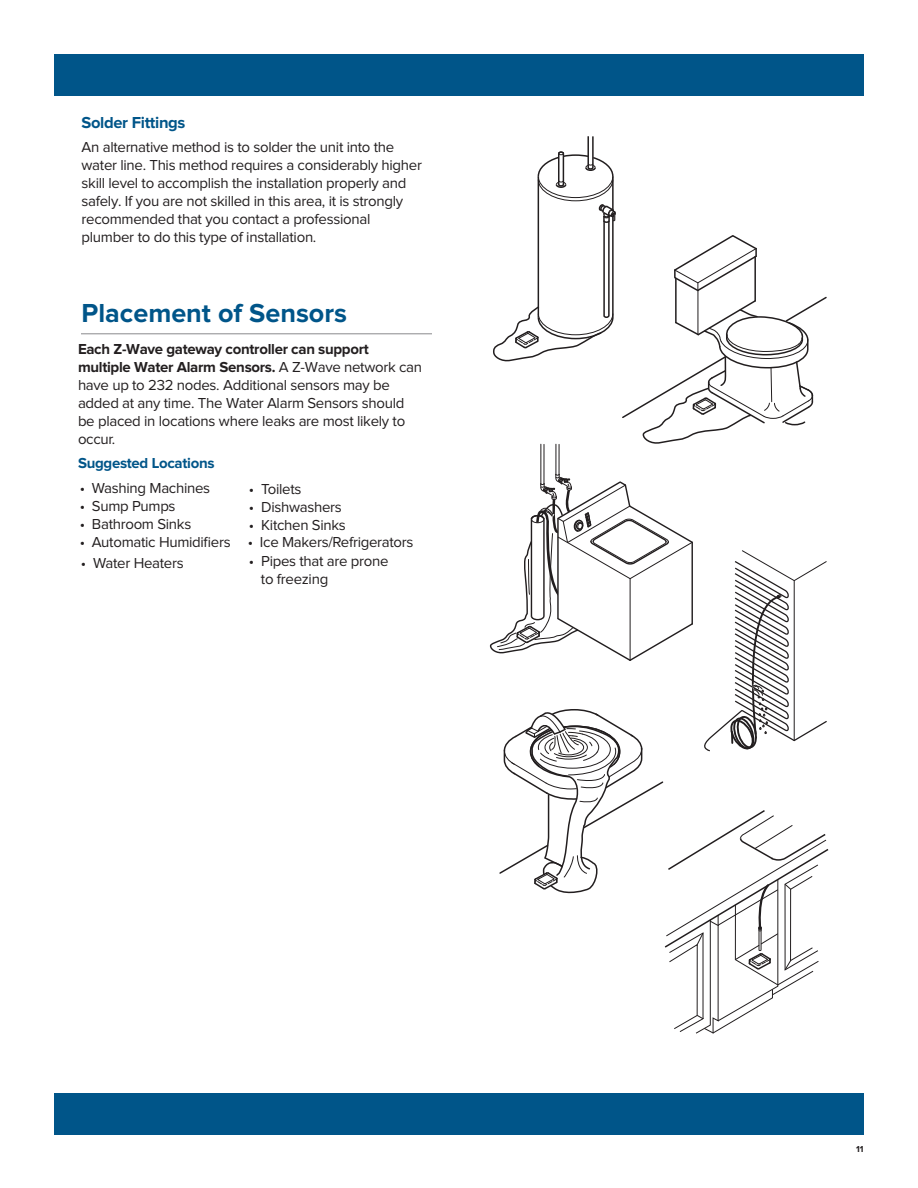
<style>
.page{position:relative;width:918px;height:1188px;background:#fff}
.page>*{position:absolute;margin:0;border:0;box-sizing:border-box;transform-origin:0 0}
.t1{font:700 27px "Proxima Nova";color:#005589}
.t2{font:700 16.5px "Proxima Nova";letter-spacing:-.02em;color:#005589}
.t3{font:15px/18px "Proxima Nova";letter-spacing:-.02em;color:#231f20}
.t4{font:700 15px "Proxima Nova";letter-spacing:-.02em;color:#005589}
.t5{font:700 9px "Proxima Nova";color:#231f20}
.s1{font-weight:700}
</style>
<div class="page">
<hr style="left:81px;top:333px;width:351px;height:1px;background:#898a8d">
<div style="left:54px;top:54px;width:810px;height:41px;background:#005589"></div>
<div style="left:54px;top:1093px;width:810px;height:41px;background:#005589"></div>
<svg style="left:493px;top:136px;width:334px;height:309px"></svg>
<hr style="left:540px;top:444px;width:1px;height:40px;background:#221e1f">
<hr style="left:543px;top:444px;width:2px;height:40px;background:#221e1f">
<hr style="left:555px;top:444px;width:1px;height:31px;background:#221e1f">
<hr style="left:559px;top:444px;width:1px;height:31px;background:#221e1f">
<svg style="left:490px;top:473px;width:340px;height:662px"></svg>
<p class="t2" style="left:82px;top:118px;width:105px">Solder Fittings</p>
<p class="t3" style="left:82px;top:140px;width:342px">An alternative method is to solder the unit into the water line. This method requires a considerably higher skill level to accomplish the installation properly and safely. If you are not skilled in this area, it is strongly recommended that you contact a professional plumber to do this type of installation.</p>
<h1 class="t1" style="left:82px;top:305px;width:267px">Placement of Sensors</h1>
<p class="t3" style="left:78px;top:342px;width:346px"><span class="s1">Each Z-Wave gateway controller can support multiple Water Alarm Sensors.</span> A Z-Wave network can have up to 232 nodes. Additional sensors may be added at any time. The Water Alarm Sensors should be placed in locations where leaks are most likely to occur.</p>
<p class="t4" style="left:78px;top:458px;width:138px">Suggested Locations</p>
<p class="t3" style="left:80px;top:481px;width:132px">• Washing Machines</p>
<p class="t3" style="left:249px;top:482px;width:54px">• Toilets</p>
<p class="t3" style="left:80px;top:499px;width:97px">• Sump Pumps</p>
<p class="t3" style="left:249px;top:500px;width:94px">• Dishwashers</p>
<p class="t3" style="left:80px;top:517px;width:113px">• Bathroom Sinks</p>
<p class="t3" style="left:249px;top:518px;width:98px">• Kitchen Sinks</p>
<p class="t3" style="left:80px;top:535px;width:335px">• Automatic Humidifiers • Ice Makers/Refrigerators</p>
<p class="t3" style="left:81px;top:556px;width:104px">• Water Heaters</p>
<p class="t3" style="left:261px;top:554px;width:129px;text-indent:-12px">• Pipes that are prone to freezing</p>
<p class="t5" style="left:856px;top:1146px;width:9px">11</p>
</div>
